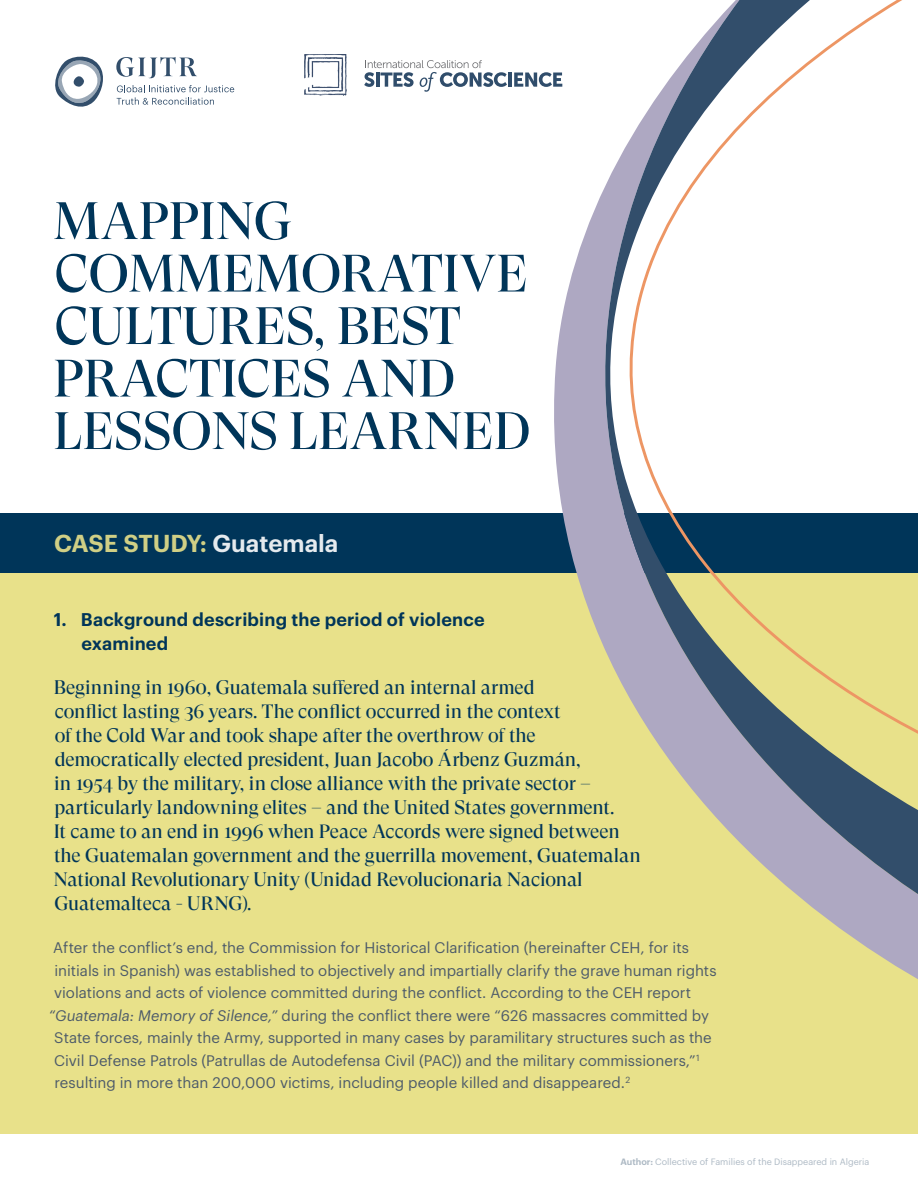
<style>
.page{position:relative;width:918px;height:1188px;background:#fff}
.page>*{position:absolute;margin:0;border:0;box-sizing:border-box;transform-origin:0 0}
.t1{font:52.5px/52.5px "GT Super Display";color:#003559}
.t2{font:600 24px "Graphik";color:#e8e18a}
.t3{font:19.5px/24px "GT Super Display";letter-spacing:-.005em;color:#003559}
.t4{font:600 18px/24px "Graphik";letter-spacing:.01em;color:#003559}
.t5{font:15px "Graphik";color:#4d5b6a}
.t6{font:9px "Graphik";color:#adb9c4}
.s1{color:#fff}
.s2{font-style:italic}
.s3{font-weight:600}
</style>
<div class="page">
<div style="left:0;top:513px;width:918px;height:61px;background:#003559"></div>
<div style="left:0;top:574px;width:918px;height:560px;background:#e8e18a"></div>
<svg style="left:533px;top:73px;width:385px;height:906px"></svg>
<svg style="left:615px;top:0;width:303px;height:822px"></svg>
<svg style="left:117px;top:85px;width:117px;height:20px"></svg>
<svg style="left:116px;top:57px;width:81px;height:21px"></svg>
<svg style="left:55px;top:56px;width:48px;height:51px"></svg>
<img style="left:305px;top:54px;width:41px;height:41px">
<svg style="left:364px;top:60px;width:143px;height:32px"></svg>
<hr style="left:508px;top:73px;width:4px;height:14px;background:#304d6b">
<svg style="left:514px;top:72px;width:48px;height:15px"></svg>
<h1 class="t1" style="left:53px;top:196px;width:479px">MAPPING<br>COMMEMORATIVE<br>CULTURES, BEST<br>PRACTICES AND<br>LESSONS LEARNED</h1>
<h2 class="t2" style="left:54px;top:525px;width:286px">CASE STUDY: <span class="s1">Guatemala</span></h2>
<p class="t4" style="left:82px;top:606px;width:405px;text-indent:-28px">1. Background describing the period of violence examined</p>
<p class="t3" style="left:54px;top:676px;width:589px">Beginning in 1960, Guatemala suffered an internal armed<br>conflict lasting 36 years. The conflict occurred in the context<br>of the Cold War and took shape after the overthrow of the democratically elected president, Juan Jacobo Árbenz Guzmán,<br>in 1954 by the military, in close alliance with the private sector – particularly landowning elites – and the United States government.<br>It came to an end in 1996 when Peace Accords were signed between the Guatemalan government and the guerrilla movement, Guatemalan National Revolutionary Unity (Unidad Revolucionaria Nacional Guatemalteca - URNG).</p>
<p class="t5" style="left:53px;top:936px;width:637px">After the conflict’s end, the Commission for Historical Clarification (hereinafter CEH, for its</p>
<p class="t5" style="left:55px;top:959px;width:664px">initials in Spanish) was established to objectively and impartially clarify the grave human rights</p>
<p class="t5" style="left:54px;top:981px;width:638px">violations and acts of violence committed during the conflict. According to the CEH report</p>
<p class="t5" style="left:49px;top:1004px;width:662px"><span class="s2">“Guatemala: Memory of Silence,”</span> during the conflict there were “626 massacres committed by</p>
<p class="t5" style="left:54px;top:1026px;width:659px">State forces, mainly the Army, supported in many cases by paramilitary structures such as the</p>
<p class="t5" style="left:54px;top:1049px;width:647px">Civil Defense Patrols (Patrullas de Autodefensa Civil (PAC)) and the military commissioners,”<sup>1</sup></p>
<p class="t5" style="left:55px;top:1071px;width:577px">resulting in more than 200,000 victims, including people killed and disappeared.<sup>2</sup></p>
<p class="t6" style="left:621px;top:1155px;width:250px"><span class="s3">Author:</span> Collective of Families of the Disappeared in Algeria</p>
</div>
